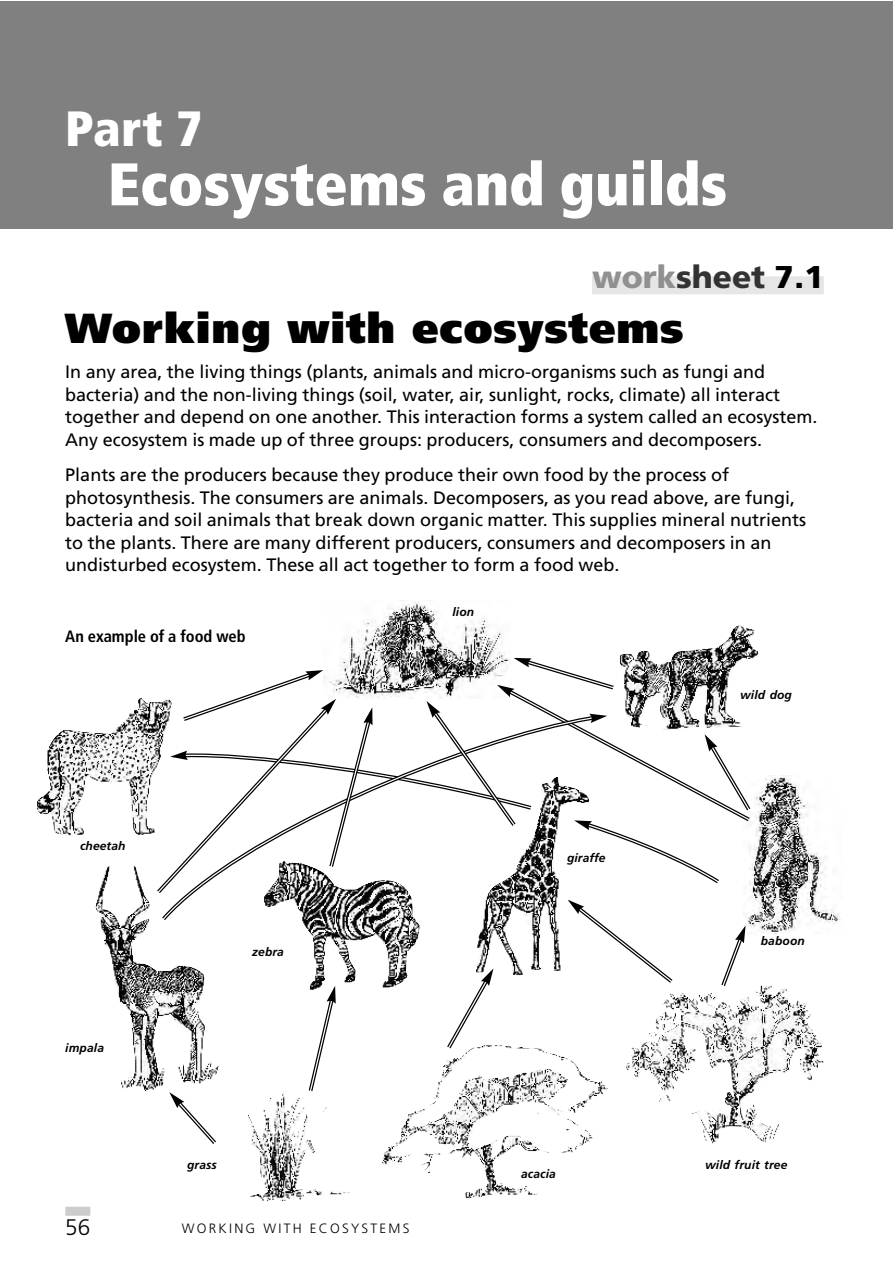
<style>
.page{position:relative;width:893px;height:1263px;background:#fff}
.page>*{position:absolute;margin:0;border:0;box-sizing:border-box;transform-origin:0 0}
.t1{font:900 condensed 60px "Frutiger";color:#fff}
.t2{font:900 condensed 49.5px "Frutiger";color:#fff}
.t3{font:900 42px "Frutiger";letter-spacing:.02em;color:#000}
.t4{font:900 31.5px "Frutiger";color:#333}
.t5{font:300 22.5px "Frutiger";color:#000}
.t6{font:18px/22.5px "Frutiger";color:#000}
.t7{font:700 condensed 16.5px "Frutiger";color:#000}
.t8{font:300 13.5px "Frutiger";letter-spacing:.165em;color:#000}
.t9{font:italic 700 12px "Frutiger";letter-spacing:.01em;color:#000}
.s1{color:#909090}
.s2{color:#000}
</style>
<div class="page">
<div style="left:0;top:2px;width:892px;height:226px;background:#808080"></div>
<div style="left:592px;top:276px;width:231px;height:18px;background:#e6e6e6"></div>
<div style="left:65px;top:1207px;width:25px;height:9px;background:#ccc"></div>
<img style="left:752px;top:985px;width:72px;height:157px">
<img style="left:95px;top:866px;width:60px;height:225px">
<img style="left:620px;top:625px;width:139px;height:34px">
<img style="left:344px;top:602px;width:161px;height:56px">
<img style="left:250px;top:1146px;width:100px;height:55px">
<img style="left:37px;top:698px;width:118px;height:138px">
<img style="left:433px;top:1146px;width:145px;height:49px">
<img style="left:752px;top:777px;width:89px;height:158px">
<svg style="left:155px;top:658px;width:597px;height:488px"></svg>
<h2 class="t2" style="left:65px;top:109px;width:138px">Part 7</h2>
<h1 class="t1" style="left:108px;top:160px;width:621px">Ecosystems and guilds</h1>
<h3 class="t4" style="left:592px;top:264px;width:233px"><span class="s1">work</span>sheet <span class="s2">7.1</span></h3>
<h3 class="t3" style="left:65px;top:312px;width:619px">Working with ecosystems</h3>
<p class="t6" style="left:65px;top:362px;width:753px">In any area, the living things (plants, animals and micro-organisms such as fungi and bacteria) and the non-living things (soil, water, air, sunlight, rocks, climate) all interact together and depend on one another. This interaction forms a system called an ecosystem.<br>Any ecosystem is made up of three groups: producers, consumers and decomposers.</p>
<p class="t6" style="left:65px;top:465px;width:742px">Plants are the producers because they produce their own food by the process of photosynthesis. The consumers are animals. Decomposers, as you read above, are fungi, bacteria and soil animals that break down organic matter. This supplies mineral nutrients to the plants. There are many different producers, consumers and decomposers in an undisturbed ecosystem. These all act together to form a food web.</p>
<p class="t7" style="left:65px;top:630px;width:182px">An example of a food web</p>
<p class="t9" style="left:80px;top:841px;width:47px">cheetah</p>
<p class="t9" style="left:65px;top:1043px;width:40px">impala</p>
<p class="t9" style="left:252px;top:947px;width:33px">zebra</p>
<p class="t9" style="left:452px;top:607px;width:23px">lion</p>
<p class="t9" style="left:567px;top:853px;width:40px">giraffe</p>
<p class="t9" style="left:740px;top:690px;width:53px">wild dog</p>
<p class="t9" style="left:760px;top:936px;width:45px">baboon</p>
<p class="t9" style="left:187px;top:1160px;width:31px">grass</p>
<p class="t9" style="left:705px;top:1160px;width:84px">wild fruit tree</p>
<p class="t9" style="left:521px;top:1169px;width:36px">acacia</p>
<p class="t5" style="left:65px;top:1218px;width:27px">56</p>
<p class="t8" style="left:182px;top:1223px;width:229px">WORKING WITH ECOSYSTEMS</p>
</div>
